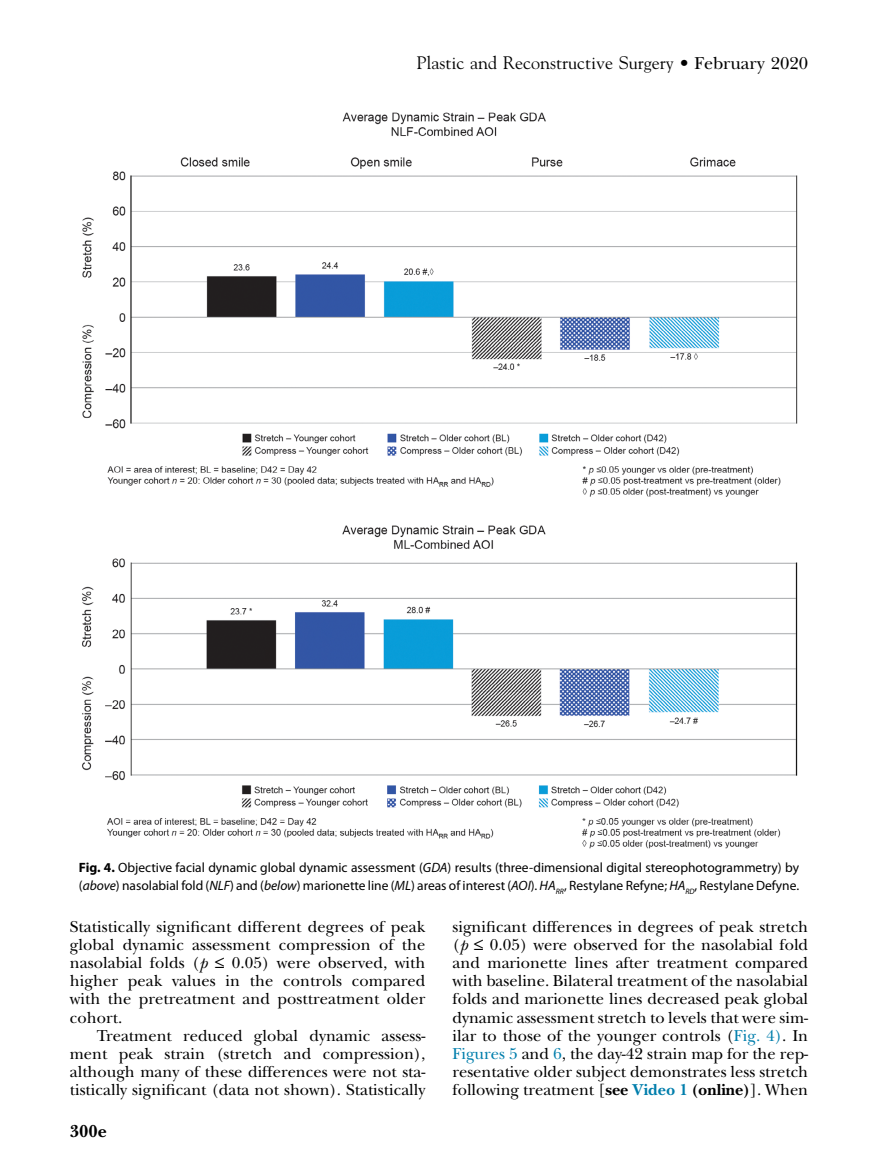
<style>
.page{position:relative;width:878px;height:1175px;background:#fff}
.page>*{position:absolute;margin:0;border:0;box-sizing:border-box;transform-origin:0 0}
.t1{font:18px "Goudy";color:#000}
.t2{font:700 18px "New Baskerville";color:#000}
.t3{font:16.5px/18.1px "New Baskerville";color:#000;text-align:justify}
.t4{font:13.5px/18px "Myriad Pro";color:#000}
.s1{font-family:"New Baskerville"}
.s2{font-weight:700}
.s3{font-style:italic}
.s4{font-family:"Gandhari Unicode"}
.s5{color:#017eac}
.s6{font-weight:700;color:#017eac}
</style>
<div class="page">
<img style="left:82px;top:112px;width:716px;height:737px">
<p class="t1" style="left:416px;top:52px;width:393px">Plastic and Reconstructive Surgery <span class="s1">• February 2020</span></p>
<p class="t4" style="left:79px;top:858px;width:721px"><span class="s2">Fig. 4.</span> Objective facial dynamic global dynamic assessment (<span class="s3">GDA</span>) results (three-dimensional digital stereophotogrammetry) by (<span class="s3">above</span>) nasolabial fold (<span class="s3">NLF</span>) and (<span class="s3">below</span>) marionette line (<span class="s3">ML</span>) areas of interest (<span class="s3">AOI</span>). <span class="s3">HA</span><sub>RR</sub>, Restylane Refyne; <span class="s3">HA</span><sub>RD</sub>, Restylane Defyne.</p>
<p class="t3" style="left:70px;top:917px;width:357px">Statistically significant different degrees of peak global dynamic assessment compression of the nasolabial folds (<span class="s3">p</span> <span class="s4">≤</span> 0.05) were observed, with higher peak values in the controls compared with the pretreatment and posttreatment older cohort.</p>
<p class="t3" style="left:70px;top:1026px;width:357px;text-indent:27px">Treatment reduced global dynamic assess&shy;ment peak strain (stretch and compression), although many of these differences were not sta&shy;tistically significant (data not shown). Statistically</p>
<p class="t2" style="left:70px;top:1120px;width:39px">300e</p>
<p class="t3" style="left:452px;top:917px;width:357px">significant differences in degrees of peak stretch (<span class="s3">p</span> <span class="s4">≤</span> 0.05) were observed for the nasolabial fold and marionette lines after treatment compared with baseline. Bilateral treatment of the nasolabial folds and marionette lines decreased peak global dynamic assessment stretch to levels that were sim&shy;ilar to those of the younger controls (<span class="s5">Fig. 4)</span>. In <span class="s5">Figures 5</span> and <span class="s5">6</span>, the day-42 strain map for the rep&shy;resentative older subject demonstrates less stretch following treatment [<span class="s2">see</span> <span class="s6">Video 1</span> <span class="s2">(online)</span>]. When</p>
</div>
